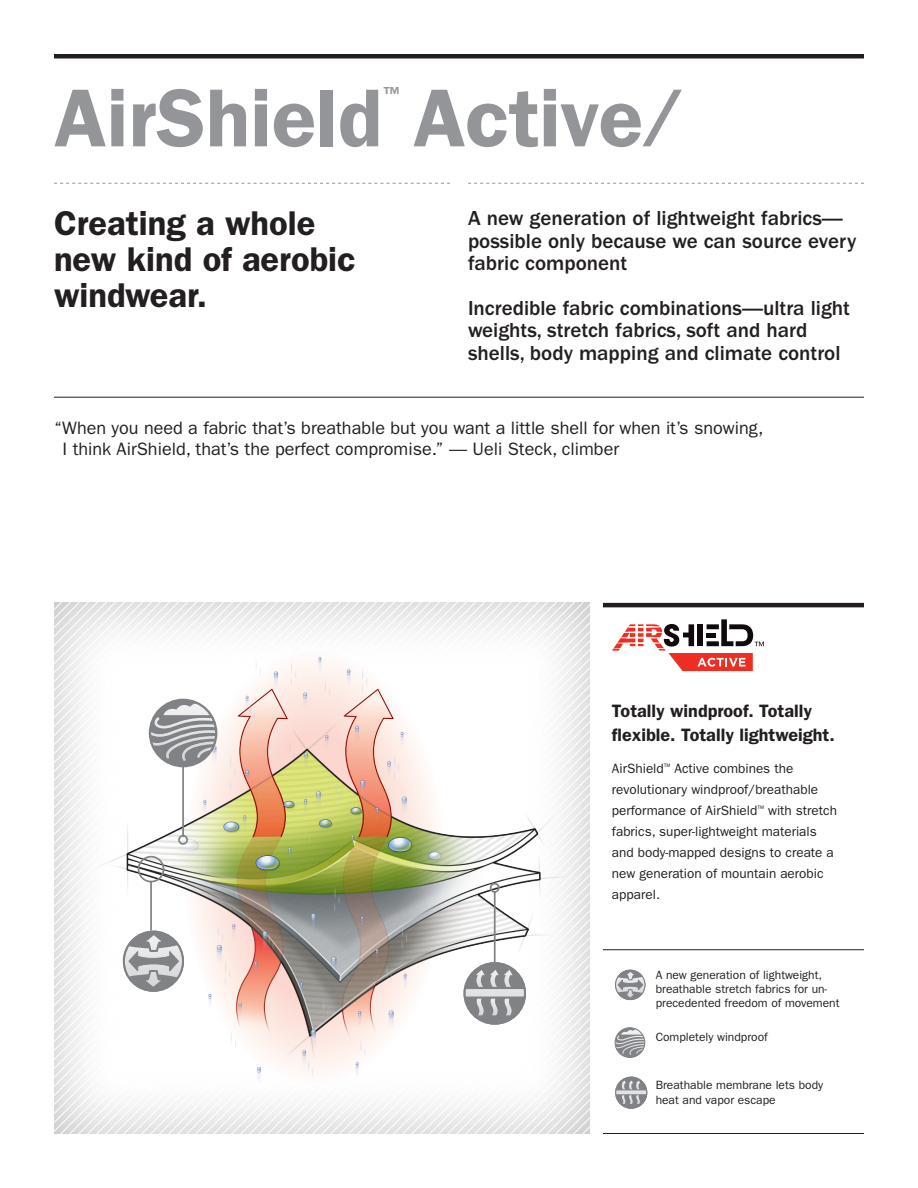
<style>
.page{position:relative;width:918px;height:1188px;background:#fff}
.page>*{position:absolute;margin:0;border:0;box-sizing:border-box;transform-origin:0 0}
.INDEX_HEAD{font:600 82.5px "ITC Franklin Gothic Std";color:#939598}
.Subhead{font:600 34.5px/36px "ITC Franklin Gothic Std";color:#231f20}
.Details_New{font:500 21px/22.5px "ITC Franklin Gothic Std";color:#231f20}
.INDEX_HEAD-2{font:18px/21px "ITC Franklin Gothic Std";color:#231f20}
.Tech_Head{font:600 18px/24px "ITC Franklin Gothic Std";color:#231f20}
.INDEX_HEAD-3{font:600 17.55px "ITC Franklin Gothic Std";color:#939598}
.Tech_Copy{font:13.5px/21px "ITC Franklin Gothic Std";color:#231f20}
.Tech_Bullets{font:12px/14.2px "ITC Franklin Gothic Std";color:#231f20}
</style>
<div class="page">
<svg style="left:612px;top:619px;width:152px;height:52px"></svg>
<hr style="left:603px;top:603px;width:261px;height:4px;background:#231f20">
<hr style="left:54px;top:54px;width:810px;height:4px;background:#231f20">
<hr style="left:603px;top:949px;width:261px;height:1px;background:#231f20">
<hr style="left:603px;top:1133px;width:261px;height:1px;background:#231f20">
<img style="left:216px;top:631px;width:374px;height:491px">
<div style="left:615px;top:970px;width:30px;height:30px;border:1px solid #808285;border-radius:50%"></div>
<svg style="left:616px;top:970px;width:29px;height:30px"></svg>
<div style="left:616px;top:1077px;width:31px;height:31px;background:#808285;border-radius:50%"></div>
<svg style="left:616px;top:1081px;width:31px;height:23px"></svg>
<div style="left:615px;top:1077px;width:32px;height:32px;border:1px solid #808285;border-radius:50%"></div>
<div style="left:615px;top:1028px;width:30px;height:29px;background:#808285;border-radius:50%"></div>
<svg style="left:615px;top:1029px;width:30px;height:26px"></svg>
<div style="left:615px;top:1027px;width:30px;height:31px;border:1px solid #808285;border-radius:50%"></div>
<svg style="left:54px;top:183px;width:396px;height:1px"></svg>
<svg style="left:468px;top:183px;width:396px;height:1px"></svg>
<hr style="left:54px;top:397px;width:810px;height:1px;background:#231f20">
<svg style="left:54px;top:602px;width:162px;height:532px"></svg>
<svg style="left:465px;top:602px;width:124px;height:532px"></svg>
<div style="left:464px;top:962px;width:62px;height:63px;border:2px solid #808285;border-radius:50%"></div>
<p class="INDEX_HEAD-3" style="left:382px;top:82px;width:19px">™</p>
<p class="INDEX_HEAD" style="left:54px;top:69px;width:613px">AirShield Active ⁄</p>
<p class="Subhead" style="left:54px;top:205px;width:303px">Creating a whole new kind of aerobic windwear.</p>
<p class="Details_New" style="left:468px;top:208px;width:390px">A new generation of lightweight fabrics— possible only because we can source every fabric component</p>
<p class="Details_New" style="left:468px;top:297px;width:384px">Incredible fabric combinations—ultra light weights, stretch fabrics, soft and hard shells, body mapping and climate control</p>
<p class="INDEX_HEAD-2" style="left:63px;top:417px;width:703px;text-indent:-9px">“When you need a fabric that’s breathable but you want a little shell for when it’s snowing,<br>I think AirShield, that’s the perfect compromise.” — Ueli Steck, climber</p>
<p class="Tech_Head" style="left:612px;top:699px;width:224px">Totally windproof. Totally flexible. Totally lightweight.</p>
<p class="Tech_Copy" style="left:612px;top:758px;width:226px">AirShield<sup>™</sup> Active combines the revolutionary windproof/breathable performance of AirShield<sup>™</sup> with stretch fabrics, super-lightweight materials and body-mapped designs to create a new generation of mountain aerobic apparel.</p>
<p class="Tech_Bullets" style="left:656px;top:968px;width:185px">A new generation of lightweight, breathable stretch fabrics for un&shy;precedented freedom of movement</p>
<p class="Tech_Bullets" style="left:656px;top:1030px;width:114px">Completely windproof</p>
<p class="Tech_Bullets" style="left:656px;top:1078px;width:169px">Breathable membrane lets body heat and vapor escape</p>
</div>
